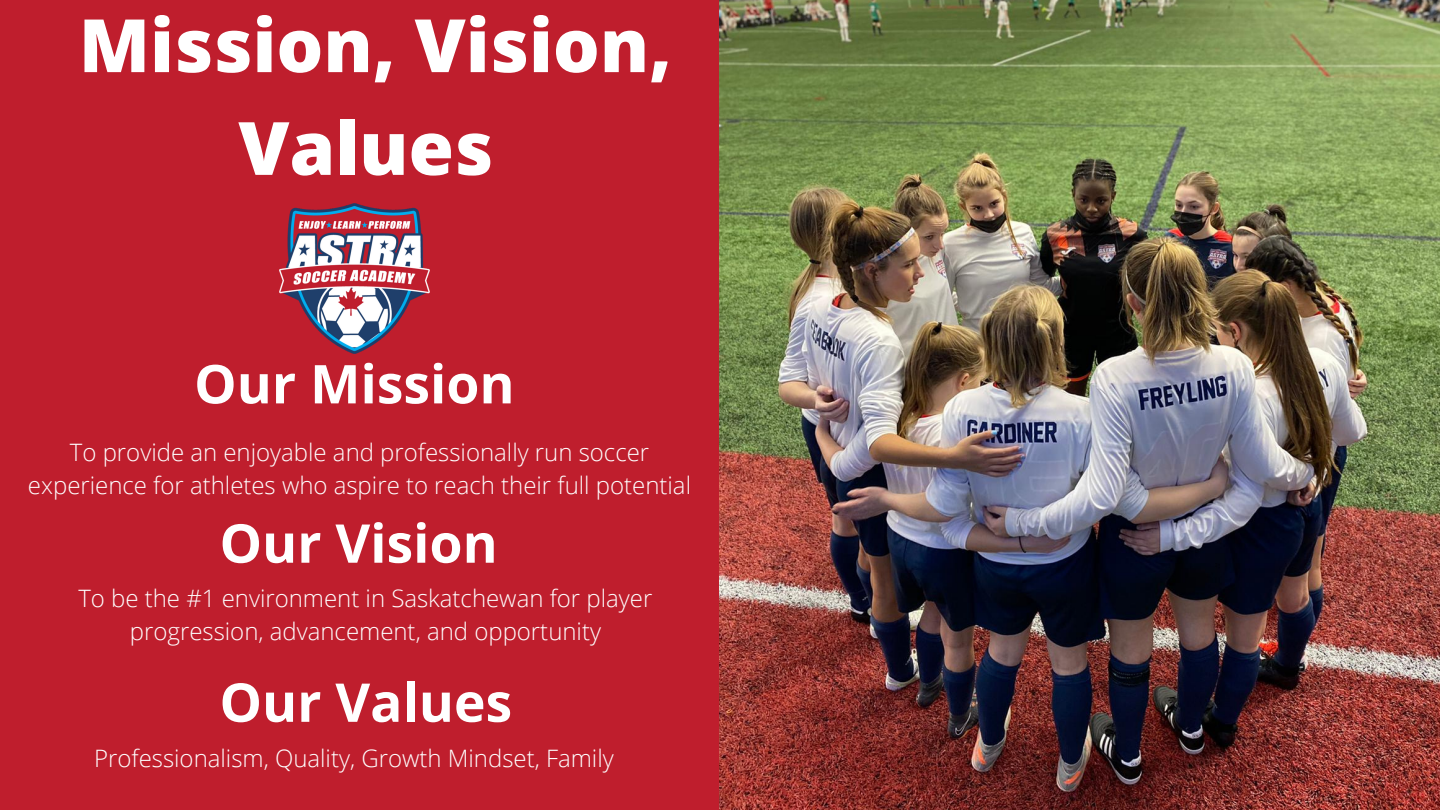
<style>
.page{position:relative;width:1440px;height:810px;background:#fff}
.page>*{position:absolute;margin:0;border:0;box-sizing:border-box;transform-origin:0 0}
.t1{font:800 73.7px/102.8px "Open Sans";color:#fff;text-align:center}
.t2{font:700 53.5px "Open Sans";color:#fff}
.t3{font:300 24px/33px "Open Sans";color:#fff;text-align:center}
</style>
<div class="page">
<div style="left:0;top:0;width:720px;height:810px;background:#bf1e2d"></div>
<img style="left:720px;top:0;width:720px;height:810px">
<img style="left:279px;top:203px;width:150px;height:150px">
<h2 class="t1" style="left:79px;top:-8px;width:595px">Mission, Vision,<br>Values</h2>
<h2 class="t2" style="left:194px;top:346px;width:322px">Our Mission</h2>
<p class="t3" style="left:28px;top:435px;width:665px">To provide an enjoyable and professionally run soccer experience for athletes who aspire to reach their full potential</p>
<p class="t2" style="left:220px;top:506px;width:280px">Our Vision</p>
<p class="t3" style="left:78px;top:582px;width:575px">To be the #1 environment in Saskatchewan for player progression, advancement, and opportunity</p>
<p class="t2" style="left:219px;top:665px;width:294px">Our Values</p>
<h1 class="t3" style="left:94px;top:742px;width:521px">Professionalism, Quality, Growth Mindset, Family</h1>
</div>
